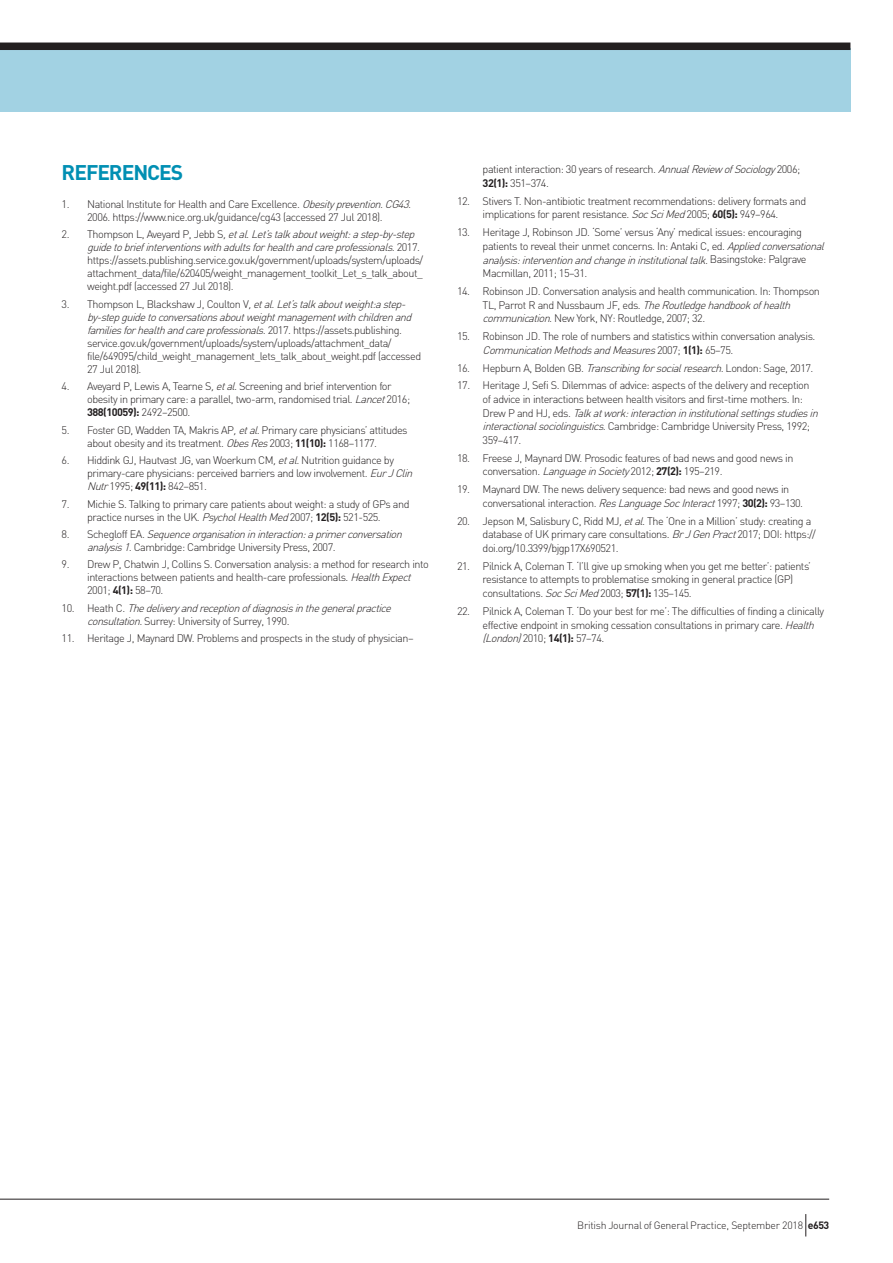
<style>
.page{position:relative;width:893px;height:1263px;background:#fff}
.page>*{position:absolute;margin:0;border:0;box-sizing:border-box;transform-origin:0 0}
.t1{font:700 21px "DIN";letter-spacing:-.05em;color:#008fb3}
.t2{font:300 10.8px/13.6px "DIN";letter-spacing:-.045em;color:#231f20}
.t3{font:italic 300 10.8px/13px "DIN";color:#231f20}
.t4{font:300 10.5px "DIN";letter-spacing:-.025em;color:#231f20}
.s1{font-style:italic}
.s2{font-weight:700}
.s3{font-style:normal}
</style>
<div class="page">
<div style="left:0;top:48px;width:850px;height:64px;background:#a2d2e3"></div>
<div style="left:0;top:43px;width:850px;height:7px;background:#231f20"></div>
<hr style="left:0;top:1199px;width:829px;height:1px;background:#231f20">
<svg style="left:805px;top:1214px;width:1px;height:22px"></svg>
<h1 class="t1" style="left:62px;top:159px;width:123px">REFERENCES</h1>
<p class="t2" style="left:62px;top:197px;width:354px;line-height:13px;text-align:center">1. National Institute for Health and Care Excellence. <span class="s1">Obesityprevention.CG43.<br></span>2006. https://www.nice.org.uk/guidance/cg43 (accessed 27 Jul 2018).</p>
<p class="t2" style="left:87px;top:228px;width:338px;line-height:13px;text-indent:-26px">2 . T h o m p s o n L , Aveya rd P , J e b b S <span class="s1">,etal. Let’stalkaboutweight:astep-by-step guidetobriefinterventionswithadultsforhealthandcareprofessionals.</span>2 0 1 7 . https://assets.publishing.service.gov.uk/government/uploads/system/uploads/ attachment_data/file/620405/weight_management_toolkit_Let_s_talk_about_ weight.pdf (accessed 27 Jul 2018).</p>
<p class="t2" style="left:87px;top:297px;width:336px;line-height:13px;text-indent:-26px">3. Thompson L, Blackshaw J, Coulton V<span class="s1">,etal.Let’stalkaboutweight:astep&shy;by-stepguidetoconversationsaboutweightmanagementwithchildrenand familiesforhealthandcareprofessionals.</span>2 0 1 7 . h t t p s : //a s s e t s . p u b l i s h i n g . service.gov.uk/government/uploads/system/uploads/attachment_data/ file/649095/child_weight_management_lets_talk_about_weight.pdf (accessed 27 Jul 2018).</p>
<p class="t2" style="left:87px;top:380px;width:324px;line-height:13px;text-indent:-26px">4. Aveyard P, Lewis A, Tearne S<span class="s1">,etal.</span>Screening and brief intervention for obesity in primary care: a parallel, two-arm, randomised trial. <span class="s1">Lancet</span>2016;<br><span class="s2">388(10059):</span> 2492–2500.</p>
<p class="t2" style="left:62px;top:423px;width:347px;line-height:13px;text-align:center">5. Foster GD, Wadden TA, Makris AP<span class="s1">,etal.</span>Primary care physicians’ attitudes about obesity and its treatment. <span class="s1">ObesRes</span>2003; <span class="s2">11(10):</span> 1168–1177.</p>
<p class="t2" style="left:87px;top:454px;width:330px;line-height:13px;text-indent:-26px">6. Hiddink GJ, Hautvast JG, van Woerkum CM<span class="s1">,etal.</span>Nutrition guidance by primary-care physicians: perceived barriers and low involvement. <span class="s1">EurJClin<br>Nutr</span>1995; <span class="s2">49(11):</span> 842–851.</p>
<p class="t2" style="left:62px;top:497px;width:349px;line-height:13px;text-align:center">7. Michie S. Talking to primary care patients about weight: a study of GPs and practice nurses in the UK. <span class="s1">PsycholHealthMed</span>2007; <span class="s2">12(5):</span> 521-525.</p>
<p class="t3" style="left:87px;top:527px;width:320px;text-indent:-26px"><span class="s3">8 . S c h e g l o f f E A .</span> Sequenceorganisationininteraction:aprimerconversation analysis1.<span class="s3">Cambridge: Cambridge University Press, 2007.</span></p>
<p class="t2" style="left:87px;top:558px;width:343px;line-height:13px;text-indent:-26px">9. Drew P, Chatwin J, Collins S. Conversation analysis: a method for research into interactions between patients and health-care professionals. <span class="s1">HealthExpect<br></span>2001; <span class="s2">4(1):</span> 58–70.</p>
<p class="t3" style="left:87px;top:601px;width:309px;text-indent:-26px"><span class="s3">1 0 . H e a t h C .</span> Thedeliveryandreceptionofdiagnosisinthegeneralpractice consultation.<span class="s3">Surrey: University of Surrey, 1990.</span></p>
<p class="t2" style="left:62px;top:631px;width:353px">11. Heritage J, Maynard DW. Problems and prospects in the study of physician–</p>
<p class="t2" style="left:483px;top:162px;width:319px">patient interaction: 30 years of research. <span class="s1">AnnualReviewofSociology</span>2006;<br><span class="s2">32(1):</span> 351–374.</p>
<p class="t2" style="left:457px;top:194px;width:351px;text-align:center">12. Stivers T. Non-antibiotic treatment recommendations: delivery formats and implications for parent resistance. <span class="s1">SocSciMed</span>2005; <span class="s2">60(5):</span> 949–964.</p>
<p class="t2" style="left:483px;top:225px;width:346px;text-indent:-26px">13. Heritage J, Robinson JD. ‘Some’ versus ‘Any’ medical issues: encouraging patients to reveal their unmet concerns. In: Antaki C, ed. <span class="s1">Appliedconversational analysis:interventionandchangeininstitutionaltalk.</span>B a s i n g s t o k e : P a l g ra v e Macmillan, 2011; 15–31.</p>
<p class="t2" style="left:483px;top:284px;width:339px;text-indent:-26px">14. Robinson JD. Conversation analysis and health communication. In: Thompson<br>T L , P a r ro t R a n d N u s s b a u m J F , e d s . <span class="s1">TheRoutledgehandbookofhealth communication.</span>New York, NY: Routledge, 2007; 32.</p>
<p class="t2" style="left:483px;top:329px;width:334px;text-indent:-26px">15. Robinson JD. The role of numbers and statistics within conversation analysis.<br><span class="s1">CommunicationMethodsandMeasures</span>2 0 0 7 ; <span class="s2">1 ( 1 ) :</span> 6 5 – 7 5 .</p>
<p class="t2" style="left:457px;top:361px;width:358px">16. Hepburn A, Bolden GB. <span class="s1">Transcribingforsocialresearch.</span>London: Sage, 2017.</p>
<p class="t2" style="left:483px;top:379px;width:340px;text-indent:-26px">17. Heritage J, Sefi S. Dilemmas of advice: aspects of the delivery and reception<br>of advice in interactions between health visitors and first-time mothers. In:<br>D r e w P a n d H J , e d s . <span class="s1">Talkatwork:interactionininstitutionalsettingsstudiesin interactionalsociolinguistics.</span>Cambridge: Cambridge University Press, 1992; 359–417.</p>
<p class="t2" style="left:483px;top:451px;width:312px;text-indent:-26px">18. Freese J, Maynard DW. Prosodic features of bad news and good news in conversation. <span class="s1">LanguageinSociety</span>2012; <span class="s2">27(2):</span> 195–219.</p>
<p class="t2" style="left:483px;top:482px;width:322px;text-indent:-26px">19. Maynard DW. The news delivery sequence: bad news and good news in conversational interaction. <span class="s1">ResLanguageSocInteract</span>1997; <span class="s2">30(2):</span> 93–130.</p>
<p class="t2" style="left:483px;top:514px;width:335px;text-indent:-26px">20. Jepson M, Salisbury C, Ridd MJ<span class="s1">,etal.</span>The ‘One in a Million’ study: creating a database of UK primary care consultations. <span class="s1">BrJGenPract</span>2017; DOI: https:// doi.org/10.3399/bjgp17X690521.</p>
<p class="t2" style="left:483px;top:559px;width:330px;text-indent:-26px">21. Pilnick A, Coleman T. ‘I’ll give up smoking when you get me better’: patients’ resistance to attempts to problematise smoking in general practice (GP) consultations. <span class="s1">SocSciMed</span>2003; <span class="s2">57(1):</span> 135–145.</p>
<p class="t2" style="left:483px;top:604px;width:343px;text-indent:-26px">22. Pilnick A, Coleman T. ‘Do your best for me’: The difficulties of finding a clinically effective endpoint in smoking cessation consultations in primary care. <span class="s1">Health (London)</span>2010; <span class="s2">14(1):</span> 57–74.</p>
<p class="t4" style="left:577px;top:1218px;width:253px">British Journal of General Practice, September 2018 <span class="s2">e653</span></p>
</div>
